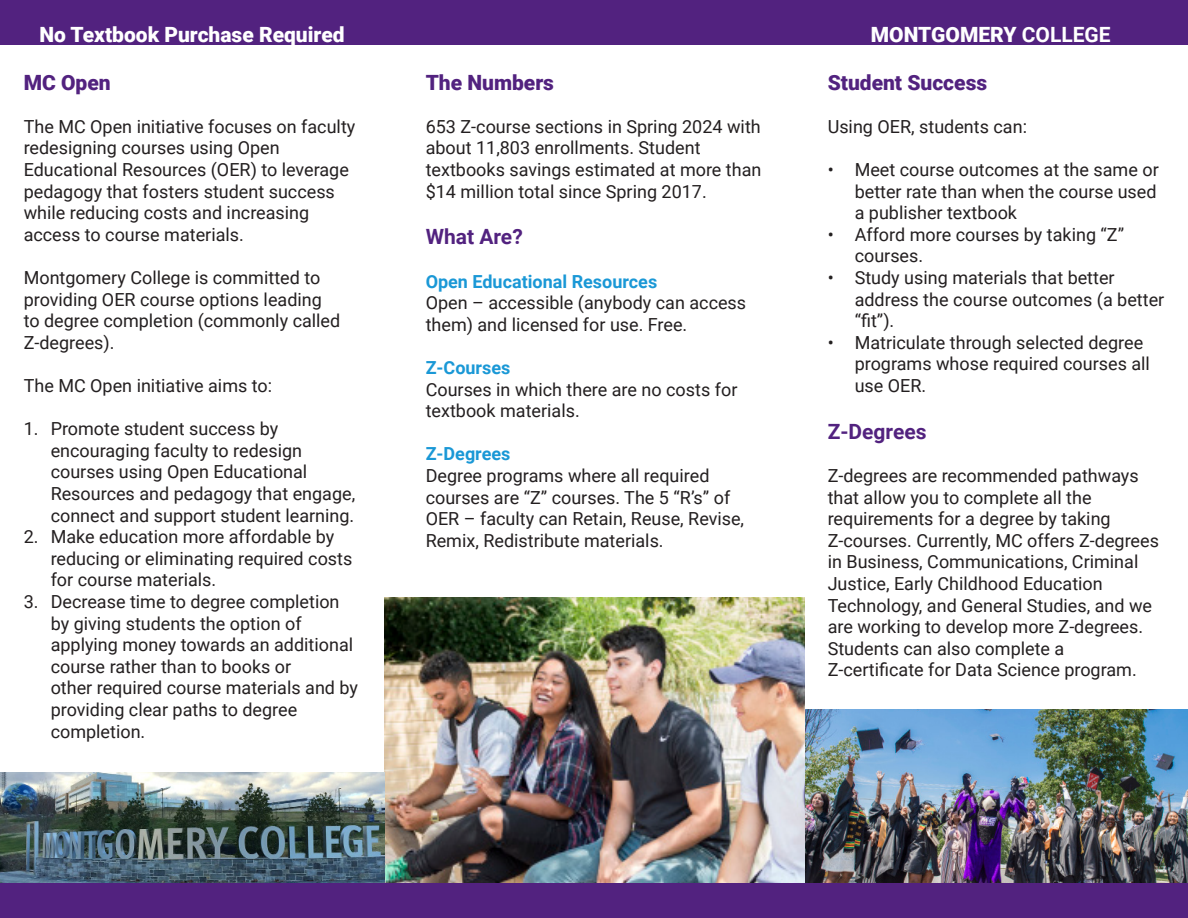
<style>
.page{position:relative;width:1188px;height:918px;background:#fff}
.page>*{position:absolute;margin:0;border:0;box-sizing:border-box;transform-origin:0 0}
.t1{font:900 21px "Roboto";color:#fff}
.t2{font:900 21px "Roboto";color:#52227f}
.t3{font:700 21px "Roboto";color:#52227f}
.t4{font:18px/21.6px "Roboto";color:#231f20}
.t5{font:700 18px "Roboto";color:#1a98d6}
.s1{font-weight:700;color:#1a98d6}
.s2{font-weight:700}
</style>
<div class="page">
<img style="left:804px;top:709px;width:384px;height:175px">
<img style="left:384px;top:598px;width:420px;height:286px">
<img style="left:0;top:772px;width:384px;height:112px">
<div style="left:0;top:0;width:1188px;height:45px;background:#52227f"></div>
<div style="left:0;top:884px;width:1188px;height:34px;background:#52227f"></div>
<p class="t1" style="left:39px;top:19px;width:307px">No Textbook Purchase Required</p>
<p class="t2" style="left:24px;top:67px;width:88px">MC Open</p>
<p class="t4" style="left:24px;top:115px;width:333px">The MC Open initiative focuses on faculty redesigning courses using Open Educational Resources (OER) to leverage pedagogy that fosters student success while reducing costs and increasing access to course materials.</p>
<p class="t4" style="left:24px;top:266px;width:318px">Montgomery College is committed to providing OER course options leading to degree completion (commonly called<br>Z-degrees).</p>
<p class="t4" style="left:24px;top:374px;width:250px">The MC Open initiative aims to:</p>
<p class="t4" style="left:51px;top:417px;width:306px;text-indent:-27px">1. Promote student success by encouraging faculty to redesign courses using Open Educational Resources and pedagogy that engage, connect and support student learning.</p>
<p class="t4" style="left:51px;top:525px;width:303px;text-indent:-27px">2. Make education more affordable by reducing or eliminating required costs for course materials.</p>
<p class="t4" style="left:51px;top:590px;width:309px;text-indent:-27px">3. Decrease time to degree completion by giving students the option of applying money towards an additional course rather than to books or<br>other required course materials and by providing clear paths to degree completion.</p>
<p class="t2" style="left:426px;top:67px;width:130px">The Numbers</p>
<p class="t4" style="left:426px;top:115px;width:337px">653 Z-course sections in Spring 2024 with about 11,803 enrollments. Student textbooks savings estimated at more than $14 million total since Spring 2017.</p>
<p class="t3" style="left:426px;top:222px;width:99px">What Are?</p>
<p class="t5" style="left:426px;top:269px;width:233px">Open Educational Resources</p>
<p class="t4" style="left:426px;top:291px;width:322px">Open – accessible (anybody can access them) and licensed for use. Free.</p>
<p class="t4" style="left:426px;top:356px;width:313px"><span class="s1">Z-Courses<br></span>Courses in which there are no costs for textbook materials.</p>
<p class="t5" style="left:426px;top:441px;width:86px">Z-Degrees</p>
<p class="t4" style="left:426px;top:464px;width:320px">Degree programs where all required courses are “Z” courses. The 5 “R’s” of OER – faculty can Retain, Reuse, Revise, Remix, Redistribute materials.</p>
<p class="t1" style="left:871px;top:19px;width:241px">MONTGOMERY <span class="s2">COLLEGE</span></p>
<p class="t2" style="left:828px;top:67px;width:161px">Student Success</p>
<p class="t4" style="left:828px;top:115px;width:201px">Using OER, students can:</p>
<p class="t4" style="left:855px;top:158px;width:306px;text-align:justify;text-indent:-27px">• Meet course outcomes at the same or better rate than when the course used a publisher textbook</p>
<p class="t4" style="left:855px;top:223px;width:271px;text-indent:-27px">• Afford more courses by taking “Z” courses.</p>
<p class="t4" style="left:855px;top:266px;width:311px;text-indent:-27px">• Study using materials that better address the course outcomes (a better “fit”).</p>
<p class="t4" style="left:855px;top:331px;width:297px;text-indent:-27px">• Matriculate through selected degree programs whose required courses all use OER.</p>
<p class="t3" style="left:828px;top:417px;width:100px">Z-Degrees</p>
<p class="t4" style="left:828px;top:464px;width:333px">Z-degrees are recommended pathways that allow you to complete all the requirements for a degree by taking Z-courses. Currently, MC offers Z-degrees in Business, Communications, Criminal Justice, Early Childhood Education Technology, and General Studies, and we are working to develop more Z-degrees.<br>Students can also complete a Z-certificate for Data Science program.</p>
</div>
